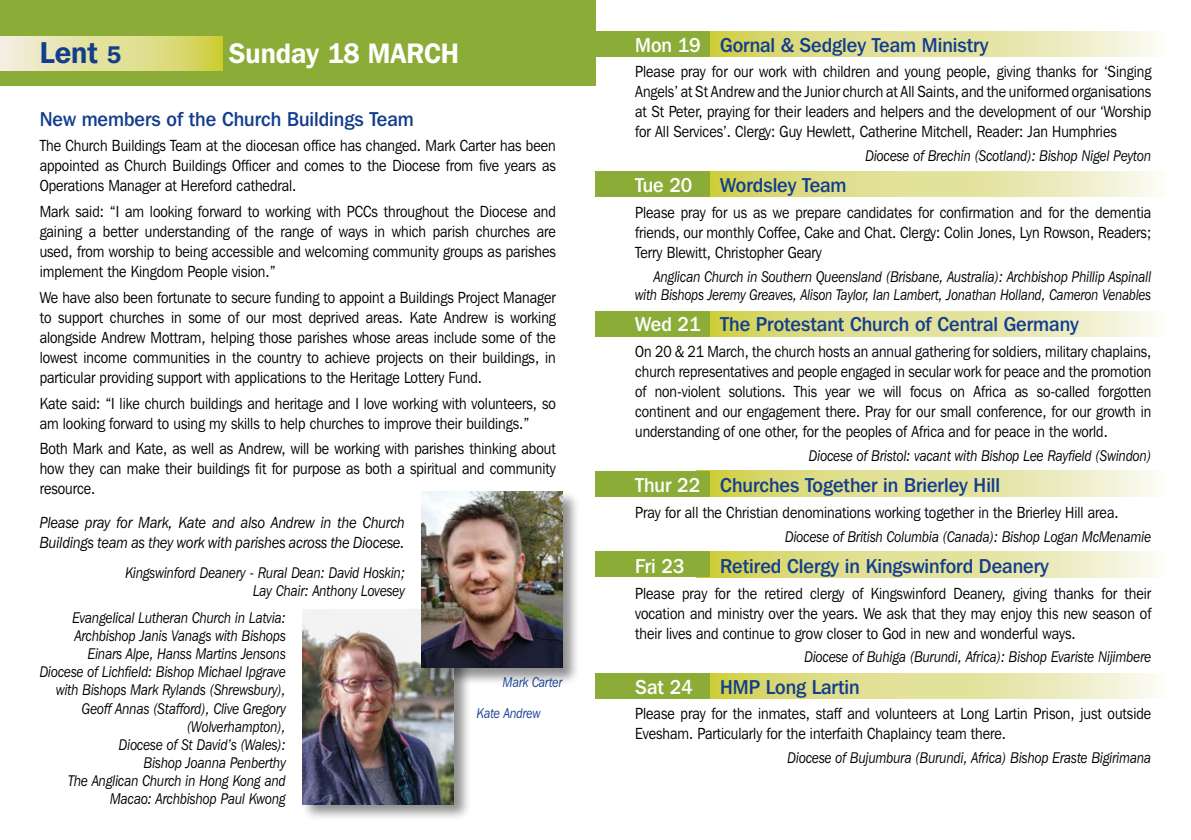
<style>
.page{position:relative;width:1191px;height:840px;background:#fff}
.page>*{position:absolute;margin:0;border:0;box-sizing:border-box;transform-origin:0 0}
.t1{font:600 30px "Franklin Gothic IT Cby BT";color:#133d8d;scale:.95 1}
.t2{font:600 28px "Franklin Gothic IT Cby BT";color:#fff;scale:.95 1}
.t3{font:500 20px "Franklin Gothic IT Cby BT";color:#133d8d;scale:.95 1}
.t4{font:500 20px "Franklin Gothic IT Cby BT";color:#fff;scale:.95 1}
.t5{font:16px/20px "Franklin Gothic IT Cby BT";color:#000;text-align:justify;scale:.88 1}
.t6{font:16px/20px "Franklin Gothic IT Cby BT";color:#000;text-align:justify;scale:.87 1}
.t7{font:italic 16px/20px "Franklin Gothic IT Cby BT";color:#000;scale:.88 1}
.t8{font:italic 15.4px/18px "Franklin Gothic IT Cby BT";color:#000;text-align:right;scale:.85 1}
.t9{font:italic 14px/30.6px "Franklin Gothic IT Cby BT";color:#133d8d;scale:.85 1}
.s1{font-size:24px}
.s2{color:#fff}
</style>
<div class="page">
<div style="left:0;top:0;width:595px;height:85px;background:#8cac38"></div>
<svg style="left:0;top:36px;width:222px;height:35px"></svg>
<svg style="left:710px;top:31px;width:446px;height:26px"></svg>
<div style="left:595px;top:31px;width:115px;height:26px;background:#8cac38"></div>
<svg style="left:710px;top:171px;width:446px;height:26px"></svg>
<div style="left:595px;top:171px;width:115px;height:26px;background:#8cac38"></div>
<svg style="left:710px;top:311px;width:446px;height:25px"></svg>
<div style="left:595px;top:311px;width:115px;height:25px;background:#8cac38"></div>
<svg style="left:710px;top:470px;width:446px;height:26px"></svg>
<div style="left:595px;top:470px;width:115px;height:26px;background:#8cac38"></div>
<svg style="left:710px;top:551px;width:446px;height:26px"></svg>
<div style="left:595px;top:551px;width:115px;height:26px;background:#8cac38"></div>
<svg style="left:710px;top:673px;width:446px;height:25px"></svg>
<div style="left:595px;top:672px;width:115px;height:26px;background:#8cac38"></div>
<div style="left:301px;top:607px;width:170px;height:214px;background:#000;opacity:.44"></div>
<img style="left:303px;top:609px;width:151px;height:194px">
<div style="left:420px;top:489px;width:160px;height:196px;background:#000;opacity:.44"></div>
<img style="left:422px;top:491px;width:140px;height:176px">
<h1 class="t1" style="left:40px;top:34px;width:88px">Lent <span class="s1">5</span></h1>
<h2 class="t2" style="left:228px;top:35px;width:244px">Sunday 18 MARCH</h2>
<p class="t3" style="left:635px;top:32px;width:373px"><span class="s2">Mon 19</span> Gornal &amp; Sedgley Team Ministry</p>
<p class="t5" style="left:635px;top:61px;width:588px">Please pray for our work with children and young people, giving thanks for ‘Singing Angels’ at St Andrew and the Junior church at All Saints, and the uniformed organisations at St Peter, praying for their leaders and helpers and the development of our ‘Worship for All Services’. Clergy: Guy Hewlett, Catherine Mitchell, Reader: Jan Humphries</p>
<p class="t8" style="left:865px;top:146px;width:338px">Diocese of Brechin (Scotland): Bishop Nigel Peyton</p>
<p class="t4" style="left:635px;top:173px;width:62px">Tue 20</p>
<p class="t3" style="left:720px;top:173px;width:134px">Wordsley Team</p>
<p class="t5" style="left:635px;top:202px;width:588px">Please pray for us as we prepare candidates for confirmation and for the dementia friends, our monthly Coffee, Cake and Chat. Clergy: Colin Jones, Lyn Rowson, Readers; Terry Blewitt, Christopher Geary</p>
<p class="t8" style="left:635px;top:267px;width:608px">Anglican Church in Southern Queensland (Brisbane, Australia): Archbishop Phillip Aspinall with Bishops Jeremy Greaves, Alison Taylor, Ian Lambert, Jonathan Holland, Cameron Venables</p>
<p class="t3" style="left:635px;top:311px;width:468px"><span class="s2">Wed 21</span> The Protestant Church of Central Germany</p>
<p class="t6" style="left:635px;top:341px;width:595px">On 20 &amp; 21 March, the church hosts an annual gathering for soldiers, military chaplains, church representatives and people engaged in secular work for peace and the promotion of non-violent solutions. This year we will focus on Africa as so-called forgotten continent and our engagement there. Pray for our small conference, for our growth in understanding of one other, for the peoples of Africa and for peace in the world.</p>
<p class="t8" style="left:809px;top:446px;width:404px">Diocese of Bristol: vacant with Bishop Lee Rayfield (Swindon)</p>
<p class="t3" style="left:635px;top:472px;width:386px"><span class="s2">Thur 22</span> Churches Together in Brierley Hill</p>
<p class="t5" style="left:635px;top:501px;width:551px">Pray for all the Christian denominations working together in the Brierley Hill area.</p>
<p class="t8" style="left:785px;top:526px;width:432px">Diocese of British Columbia (Canada): Bishop Logan McMenamie</p>
<p class="t4" style="left:635px;top:553px;width:53px">Fri 23</p>
<p class="t3" style="left:720px;top:553px;width:347px">Retired Clergy in Kingswinford Deanery</p>
<p class="t5" style="left:635px;top:582px;width:588px">Please pray for the retired clergy of Kingswinford Deanery, giving thanks for their vocation and ministry over the years. We ask that they may enjoy this new season of their lives and continue to grow closer to God in new and wonderful ways.</p>
<p class="t8" style="left:804px;top:647px;width:409px">Diocese of Buhiga (Burundi, Africa): Bishop Evariste Nijimbere</p>
<p class="t4" style="left:635px;top:673px;width:62px">Sat 24</p>
<p class="t3" style="left:720px;top:673px;width:148px">HMP Long Lartin</p>
<p class="t5" style="left:635px;top:703px;width:588px">Please pray for the inmates, staff and volunteers at Long Lartin Prison, just outside<br>Evesham. Particularly for the interfaith Chaplaincy team there.</p>
<p class="t8" style="left:787px;top:748px;width:429px">Diocese of Bujumbura (Burundi, Africa) Bishop Eraste Bigirimana</p>
<p class="t3" style="left:40px;top:106px;width:395px">New members of the Church Buildings Team</p>
<p class="t5" style="left:40px;top:135px;width:588px">The Church Buildings Team at the diocesan office has changed. Mark Carter has been appointed as Church Buildings Officer and comes to the Diocese from five years as Operations Manager at Hereford cathedral.</p>
<p class="t5" style="left:40px;top:201px;width:588px">Mark said: “I am looking forward to working with PCCs throughout the Diocese and gaining a better understanding of the range of ways in which parish churches are used, from worship to being accessible and welcoming community groups as parishes implement the Kingdom People vision.”</p>
<p class="t5" style="left:40px;top:287px;width:588px">We have also been fortunate to secure funding to appoint a Buildings Project Manager to support churches in some of our most deprived areas. Kate Andrew is working alongside Andrew Mottram, helping those parishes whose areas include some of the lowest income communities in the country to achieve projects on their buildings, in particular providing support with applications to the Heritage Lottery Fund.</p>
<p class="t5" style="left:40px;top:392px;width:588px">Kate said: “I like church buildings and heritage and I love working with volunteers, so am looking forward to using my skills to help churches to improve their buildings.”</p>
<p class="t5" style="left:40px;top:438px;width:588px">Both Mark and Kate, as well as Andrew, will be working with parishes thinking about how they can make their buildings fit for purpose as both a spiritual and community resource.</p>
<p class="t7" style="left:40px;top:512px;width:416px">Please pray for Mark, Kate and also Andrew in the Church<br>Buildings team as they work with parishes across the Diocese.</p>
<p class="t8" style="left:126px;top:562px;width:330px">Kingswinford Deanery - Rural Dean: David Hoskin;<br>Lay Chair: Anthony Lovesey</p>
<p class="t8" style="left:40px;top:608px;width:291px">Evangelical Lutheran Church in Latvia:<br>Archbishop Janis Vanags with Bishops Einars Alpe, Hanss Martins Jensons<br>Diocese of Lichfield: Bishop Michael Ipgrave with Bishops Mark Rylands (Shrewsbury), Geoff Annas (Stafford), Clive Gregory (Wolverhampton),<br>Diocese of St David’s (Wales):<br>Bishop Joanna Penberthy<br>The Anglican Church in Hong Kong and Macao: Archbishop Paul Kwong</p>
<p class="t9" style="left:477px;top:666px;width:102px;text-indent:26px">Mark Carter<br>Kate Andrew</p>
</div>
